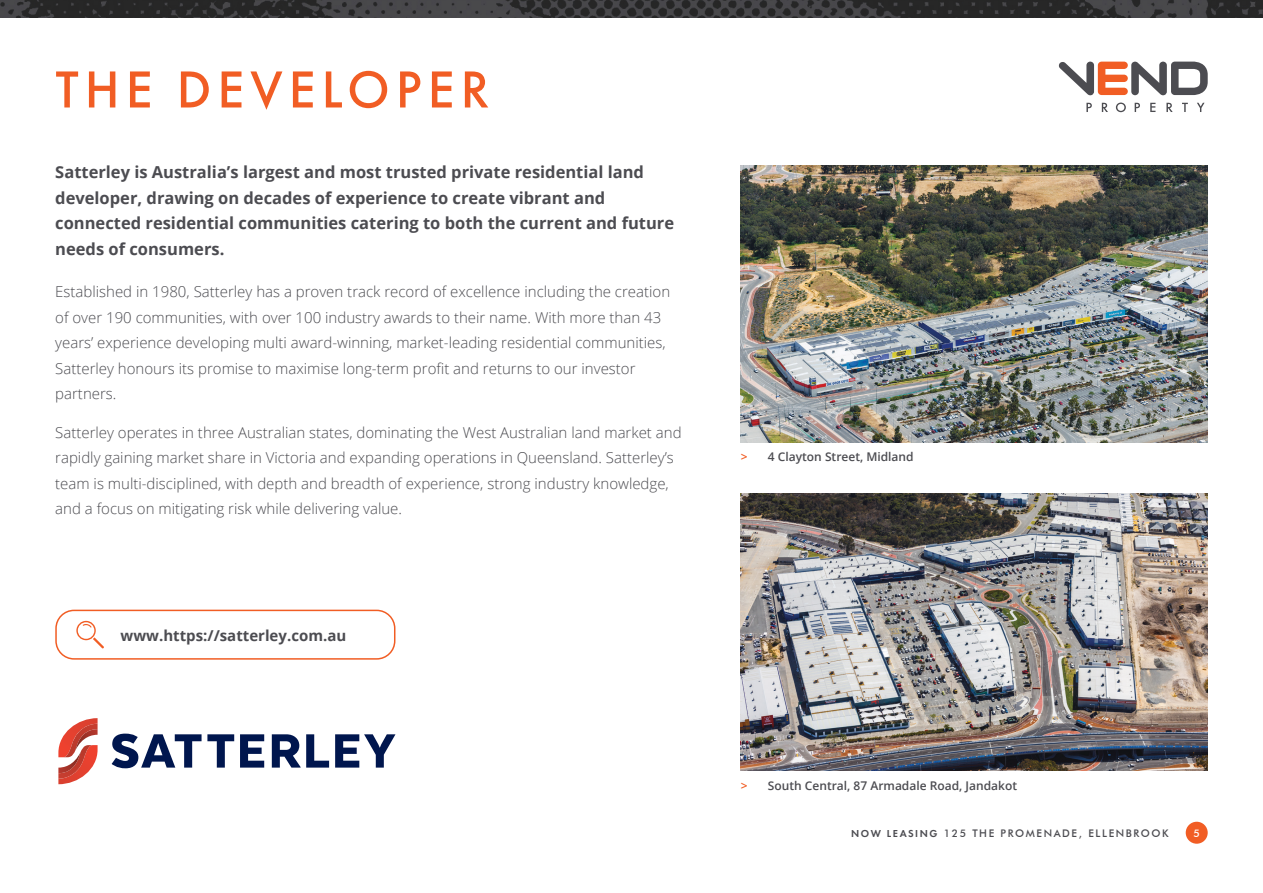
<style>
.page{position:relative;width:1263px;height:893px;background:#fff}
.page>*{position:absolute;margin:0;border:0;box-sizing:border-box;transform-origin:0 0}
.Heading_1{font:500 54px "Futura PT";letter-spacing:.11em;color:#f15d24}
.Intro_Paragraph{font:700 16.5px/25.5px "Open Sans";color:#4c4c51}
.Body_Text{font:300 15px/25.5px "Open Sans";color:#4c4c51}
.Body_Text-2{font:700 15px "Open Sans";color:#4c4c51}
.t1{font:600 12px "Open Sans";color:#4c4c51}
.t2{font:500 10.5px "Futura BT";letter-spacing:.15em;color:#4c4c51}
.t3{font:500 10.5px "Futura BT";color:#fff}
.s1{color:#f15d24}
.s2{font-family:"Futura PT";font-weight:600}
</style>
<div class="page">
<svg style="left:1086px;top:103px;width:6px;height:9px"></svg>
<svg style="left:1102px;top:103px;width:6px;height:9px"></svg>
<svg style="left:1116px;top:103px;width:10px;height:9px"></svg>
<svg style="left:1135px;top:103px;width:5px;height:9px"></svg>
<svg style="left:1150px;top:103px;width:5px;height:9px"></svg>
<svg style="left:1166px;top:103px;width:7px;height:9px"></svg>
<svg style="left:1182px;top:103px;width:6px;height:9px"></svg>
<svg style="left:1197px;top:103px;width:7px;height:9px"></svg>
<svg style="left:1058px;top:61px;width:150px;height:34px"></svg>
<img style="left:741px;top:494px;width:467px;height:276px">
<img style="left:741px;top:166px;width:467px;height:276px">
<div style="left:55px;top:610px;width:340px;height:50px;border:2px solid #f15d24;border-radius:18px"></div>
<svg style="left:76px;top:621px;width:28px;height:27px"></svg>
<svg style="left:58px;top:718px;width:40px;height:66px"></svg>
<svg style="left:112px;top:734px;width:122px;height:34px"></svg>
<svg style="left:240px;top:734px;width:24px;height:34px"></svg>
<svg style="left:272px;top:734px;width:57px;height:34px"></svg>
<svg style="left:335px;top:734px;width:60px;height:34px"></svg>
<div style="left:1186px;top:822px;width:22px;height:22px;background:#f15d24;border-radius:50%"></div>
<img style="left:0;top:0;width:1263px;height:17px">
<p class="Heading_1" style="left:56px;top:57px;width:435px">THE DEVELOPER</p>
<p class="Intro_Paragraph" style="left:55px;top:159px;width:620px">Satterley is Australia’s largest and most trusted private residential land developer, drawing on decades of experience to create vibrant and connected residential communities catering to both the current and future needs of consumers.</p>
<p class="Body_Text" style="left:55px;top:279px;width:616px">Established in 1980, Satterley has a proven track record of excellence including the creation of over 190 communities, with over 100 industry awards to their name. With more than 43 years’ experience developing multi award-winning, market-leading residential communities, Satterley honours its promise to maximise long-term profit and returns to our investor partners.</p>
<p class="Body_Text" style="left:55px;top:419px;width:628px">Satterley operates in three Australian states, dominating the West Australian land market and rapidly gaining market share in Victoria and expanding operations in Queensland. Satterley’s team is multi-disciplined, with depth and breadth of experience, strong industry knowledge, and a focus on mitigating risk while delivering value.</p>
<p class="Body_Text-2" style="left:121px;top:625px;width:227px">www.https://satterley.com.au</p>
<p class="t1" style="left:741px;top:449px;width:174px"><span class="s1">&gt;</span> 4 Clayton Street, Midland</p>
<p class="t1" style="left:741px;top:778px;width:278px"><span class="s1">&gt;</span> South Central, 87 Armadale Road, Jandakot</p>
<p class="t2" style="left:851px;top:826px;width:319px"><span class="s2">NOW LEASING</span> 125 THE PROMENADE, ELLENBROOK</p>
<p class="t3" style="left:1193px;top:826px;width:8px">5</p>
</div>
